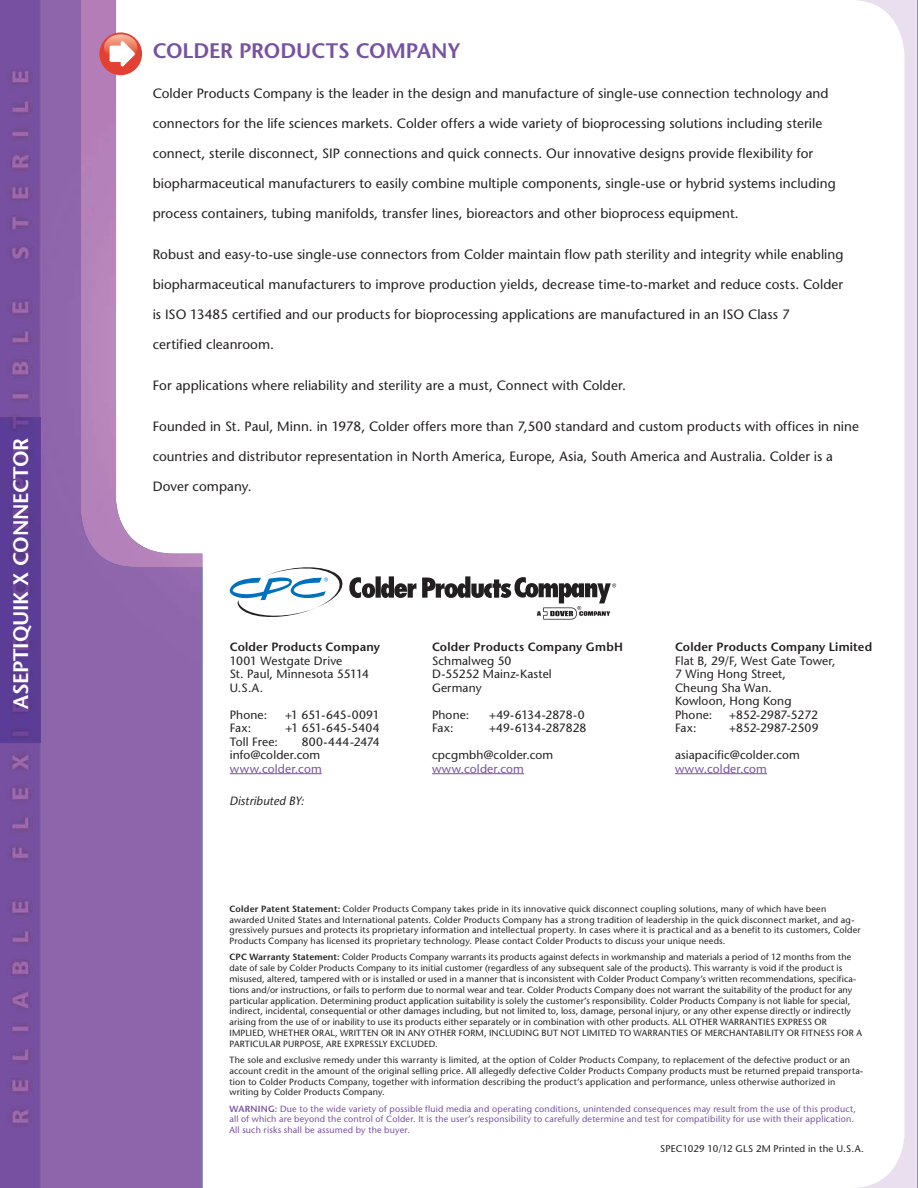
<style>
.page{position:relative;width:918px;height:1188px;background:#fff}
.page>*{position:absolute;margin:0;border:0;box-sizing:border-box;transform-origin:0 0}
.t1{font:600 21px "Stone Sans";letter-spacing:-.005em;color:#7851a1}
.t2{font:600 21px "Stone Sans";letter-spacing:-.01em;color:#fff}
.t3{font:13.5px "Stone Sans";letter-spacing:.005em;color:#231f20}
.t4{font:12px/13.5px "Stone Sans";letter-spacing:.01em;color:#231f20}
.t5{font:600 12px "Stone Sans";letter-spacing:.015em;color:#231f20}
.t6{font:12px "Stone Sans";letter-spacing:.015em;color:#7951a1}
.t7{font:italic 12px "Stone Sans";letter-spacing:.005em;color:#231f20}
.t8{font:9.75px "Stone Sans";letter-spacing:.015em;color:#231f20}
.t9{font:9px/10.8px "Stone Sans";letter-spacing:.02em;color:#231f20}
.t10{font:9px/10.8px "Stone Sans";letter-spacing:.02em;color:#7851a1}
.s1{font-weight:600}
</style>
<div class="page">
<img style="left:0;top:0;width:202px;height:1188px">
<img style="left:0;top:417px;width:40px;height:325px">
<svg style="left:742px;top:0;width:176px;height:1188px"></svg>
<img style="left:81px;top:0;width:121px;height:567px">
<svg style="left:230px;top:567px;width:386px;height:53px"></svg>
<div style="left:99px;top:32px;width:43px;height:43px;background:#e14032;border-radius:50%"></div>
<svg style="left:104px;top:34px;width:33px;height:33px"></svg>
<hr style="left:675px;top:773px;width:92px;height:1px;background:#7951a1">
<hr style="left:432px;top:773px;width:92px;height:1px;background:#7951a1">
<hr style="left:230px;top:773px;width:92px;height:1px;background:#7951a1">
<h1 class="t2" style="left:13px;top:709px;width:273px;rotate:-90deg">ASEPTIQUIK X CONNECTOR</h1>
<h1 class="t1" style="left:153px;top:42px;width:309px">COLDER PRODUCTS COMPANY</h1>
<h2 class="t3" style="left:153px;top:88px;width:677px">Colder Products Company is the leader in the design and manufacture of single-use connection technology and</h2>
<h2 class="t3" style="left:153px;top:118px;width:671px">connectors for the life sciences markets. Colder offers a wide variety of bioprocessing solutions including sterile</h2>
<h2 class="t3" style="left:153px;top:148px;width:662px">connect, sterile disconnect, SIP connections and quick connects. Our innovative designs provide flexibility for</h2>
<h2 class="t3" style="left:153px;top:178px;width:685px">biopharmaceutical manufacturers to easily combine multiple components, single-use or hybrid systems including</h2>
<h2 class="t3" style="left:153px;top:208px;width:588px">process containers, tubing manifolds, transfer lines, bioreactors and other bioprocess equipment.</h2>
<h2 class="t3" style="left:153px;top:249px;width:692px">Robust and easy-to-use single-use connectors from Colder maintain flow path sterility and integrity while enabling</h2>
<h2 class="t3" style="left:153px;top:279px;width:692px">biopharmaceutical manufacturers to improve production yields, decrease time-to-market and reduce costs. Colder</h2>
<h2 class="t3" style="left:153px;top:309px;width:639px">is ISO 13485 certified and our products for bioprocessing applications are manufactured in an ISO Class 7</h2>
<h2 class="t3" style="left:153px;top:339px;width:123px">certified cleanroom.</h2>
<h2 class="t3" style="left:153px;top:380px;width:475px">For applications where reliability and sterility are a must, Connect with Colder.</h2>
<h2 class="t3" style="left:153px;top:421px;width:708px">Founded in St. Paul, Minn. in 1978, Colder offers more than 7,500 standard and custom products with offices in nine</h2>
<h2 class="t3" style="left:153px;top:451px;width:682px">countries and distributor representation in North America, Europe, Asia, South America and Australia. Colder is a</h2>
<h2 class="t3" style="left:153px;top:481px;width:101px">Dover company.</h2>
<h3 class="t5" style="left:230px;top:642px;width:152px">Colder Products Company</h3>
<h3 class="t4" style="left:230px;top:655px;width:141px">1001 Westgate Drive<br>St. Paul, Minnesota 55114<br>U.S.A.</h3>
<h3 class="t4" style="left:230px;top:709px;width:39px">Phone:</h3>
<h3 class="t4" style="left:285px;top:709px;width:96px">+1 651-645-0091</h3>
<h3 class="t4" style="left:230px;top:722px;width:23px">Fax:</h3>
<h3 class="t4" style="left:285px;top:722px;width:96px">+1 651-645-5404</h3>
<h3 class="t4" style="left:230px;top:736px;width:50px">Toll Free:</h3>
<h3 class="t4" style="left:230px;top:736px;width:152px;text-indent:72px">800-444-2474 info@colder.com</h3>
<h3 class="t6" style="left:230px;top:764px;width:93px">www.colder.com</h3>
<h3 class="t7" style="left:230px;top:796px;width:76px">Distributed BY:</h3>
<h3 class="t5" style="left:432px;top:642px;width:192px">Colder Products Company GmbH</h3>
<h3 class="t4" style="left:432px;top:655px;width:121px">Schmalweg 50<br>D-55252 Mainz-Kastel<br>Germany</h3>
<h3 class="t4" style="left:432px;top:709px;width:39px">Phone:</h3>
<h3 class="t4" style="left:489px;top:709px;width:97px">+49-6134-2878-0</h3>
<h3 class="t4" style="left:432px;top:722px;width:23px">Fax:</h3>
<h3 class="t4" style="left:489px;top:722px;width:99px">+49-6134-287828</h3>
<h3 class="t4" style="left:432px;top:749px;width:123px">cpcgmbh@colder.com</h3>
<h3 class="t6" style="left:432px;top:764px;width:93px">www.colder.com</h3>
<h3 class="t5" style="left:675px;top:642px;width:199px">Colder Products Company Limited</h3>
<h3 class="t4" style="left:675px;top:655px;width:162px">Flat B, 29/F, West Gate Tower,<br>7 Wing Hong Street,<br>Cheung Sha Wan.<br>Kowloon, Hong Kong<br>Phone:</h3>
<h3 class="t4" style="left:729px;top:709px;width:91px">+852-2987-5272</h3>
<h3 class="t4" style="left:675px;top:722px;width:23px">Fax:</h3>
<h3 class="t4" style="left:729px;top:722px;width:91px">+852-2987-2509</h3>
<h3 class="t4" style="left:675px;top:749px;width:126px">asiapacific@colder.com</h3>
<h3 class="t6" style="left:675px;top:764px;width:93px">www.colder.com</h3>
<p class="t9" style="left:230px;top:904px;width:633px"><span class="s1">Colder Patent Statement:</span> Colder Products Company takes pride in its innovative quick disconnect coupling solutions, many of which have been awarded United States and International patents. Colder Products Company has a strong tradition of leadership in the quick disconnect market, and ag&shy;gressively pursues and protects its proprietary information and intellectual property. In cases where it is practical and as a benefit to its customers, Colder Products Company has licensed its proprietary technology. Please contact Colder Products to discuss your unique needs.</p>
<p class="t9" style="left:230px;top:953px;width:634px"><span class="s1">CPC Warranty Statement:</span> Colder Products Company warrants its products against defects in workmanship and materials a period of 12 months from the date of sale by Colder Products Company to its initial customer (regardless of any subsequent sale of the products). This warranty is void if the product is misused, altered, tampered with or is installed or used in a manner that is inconsistent with Colder Product Company’s written recommendations, specifica&shy;tions and/or instructions, or fails to perform due to normal wear and tear. Colder Products Company does not warrant the suitability of the product for any particular application. Determining product application suitability is solely the customer’s responsibility. Colder Products Company is not liable for special, indirect, incidental, consequential or other damages including, but not limited to, loss, damage, personal injury, or any other expense directly or indirectly arising from the use of or inability to use its products either separately or in combination with other products. ALL OTHER WARRANTIES EXPRESS OR IMPLIED, WHETHER ORAL, WRITTEN OR IN ANY OTHER FORM, INCLUDING BUT NOT LIMITED TO WARRANTIES OF MERCHANTABILITY OR FITNESS FOR A PARTICULAR PURPOSE, ARE EXPRESSLY EXCLUDED.</p>
<p class="t9" style="left:230px;top:1055px;width:635px">The sole and exclusive remedy under this warranty is limited, at the option of Colder Products Company, to replacement of the defective product or an account credit in the amount of the original selling price. All allegedly defective Colder Products Company products must be returned prepaid transporta&shy;tion to Colder Products Company, together with information describing the product’s application and performance, unless otherwise authorized in writing by Colder Products Company.</p>
<p class="t10" style="left:230px;top:1104px;width:628px"><span class="s1">WARNING:</span> Due to the wide variety of possible fluid media and operating conditions, unintended consequences may result from the use of this product, all of which are beyond the control of Colder. It is the user’s responsibility to carefully determine and test for compatibility for use with their application.<br>All such risks shall be assumed by the buyer.</p>
<p class="t8" style="left:660px;top:1145px;width:205px">SPEC1029 10/12 GLS 2M Printed in the U.S.A.</p>
</div>
